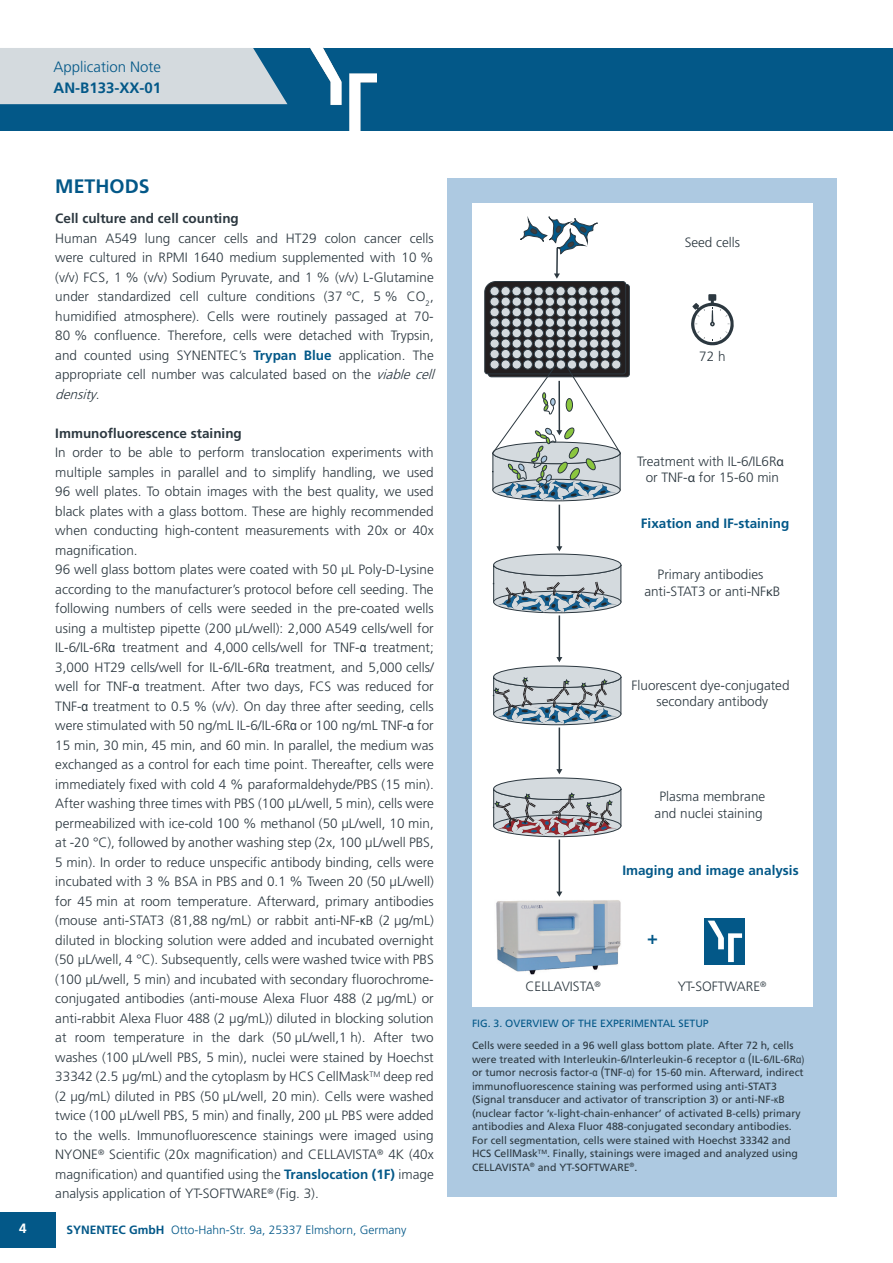
<style>
.page{position:relative;width:893px;height:1263px;background:#fff}
.page>*{position:absolute;margin:0;border:0;box-sizing:border-box;transform-origin:0 0}
.Synentec_Sub-Heading{font:700 19.5px "Frutiger LT Pro";color:#035888}
.t1{font:700 18px "Frutiger LT Pro";color:#035888}
.t2{font:300 15px "Frutiger LT Pro";color:#035888}
.t3{font:700 15px "Frutiger LT Pro";color:#035888}
.Synentec_Content{font:300 13.5px/19.5px "Frutiger LT Pro";color:#2c3840;text-align:center}
.Synentec_Content-2{font:700 13.5px "Frutiger LT Pro";color:#2c3840}
.t4{font:700 13.5px "Frutiger LT Pro";color:#035888}
.t5{font:700 13.5px "Frutiger LT Pro";color:#fff}
.t6{font:300 12px "Frutiger LT Pro";color:#035888}
.FigureCaptions{font:10.5px/13.5px "Frutiger LT Pro";color:#2c3840}
.t7{font:10.5px "Frutiger LT Pro";color:#035888}
.t8{font:300 7.8px "Frutiger LT Pro";color:#2c3840}
.s1{font-weight:700;color:#035888}
.s2{font-style:italic}
.s3{font-family:"Arial Narrow";font-weight:400}
.s4{font-weight:700}
.s5{font-family:"Myriad Pro";font-weight:400}
.s6{font-family:"Arial Narrow"}
.s7{font-family:"Arial Narrow";font-size:13.5px}
</style>
<div class="page">
<div style="left:0;top:1212px;width:55px;height:35px;background:#035888"></div>
<div style="left:0;top:48px;width:893px;height:82px;background:#035888"></div>
<div style="left:0;top:48px;width:287px;height:56px;background:#d4dade"></div>
<img style="left:310px;top:48px;width:67px;height:82px">
<div style="left:447px;top:178px;width:390px;height:1019px;background:#adc9e1"></div>
<div style="left:472px;top:203px;width:340px;height:803px;background:#fff"></div>
<hr style="left:559px;top:839px;width:1px;height:53px;background:#2c3840">
<svg style="left:556px;top:891px;width:6px;height:6px"></svg>
<hr style="left:559px;top:505px;width:1px;height:42px;background:#2c3840">
<svg style="left:556px;top:546px;width:6px;height:5px"></svg>
<hr style="left:559px;top:615px;width:1px;height:43px;background:#2c3840">
<svg style="left:556px;top:657px;width:6px;height:5px"></svg>
<div style="left:494px;top:554px;width:127px;height:22px;background:#d4dade;border-radius:50%"></div>
<div style="left:494px;top:554px;width:127px;height:22px;border:1px solid #2c3840;border-radius:50%"></div>
<svg style="left:494px;top:591px;width:127px;height:22px"></svg>
<img style="left:496px;top:602px;width:22px;height:7px">
<img style="left:516px;top:602px;width:5px;height:5px">
<img style="left:545px;top:606px;width:17px;height:6px">
<img style="left:521px;top:602px;width:24px;height:10px">
<img style="left:534px;top:602px;width:28px;height:4px">
<img style="left:562px;top:602px;width:25px;height:10px">
<img style="left:576px;top:602px;width:15px;height:6px">
<img style="left:591px;top:602px;width:26px;height:7px">
<svg style="left:493px;top:565px;width:128px;height:37px"></svg>
<div style="left:494px;top:666px;width:127px;height:21px;background:#d4dade;border-radius:50%"></div>
<div style="left:494px;top:666px;width:127px;height:22px;border:1px solid #2c3840;border-radius:50%"></div>
<svg style="left:494px;top:703px;width:127px;height:22px"></svg>
<img style="left:496px;top:714px;width:22px;height:7px">
<img style="left:516px;top:714px;width:5px;height:5px">
<img style="left:545px;top:718px;width:17px;height:6px">
<img style="left:521px;top:714px;width:24px;height:10px">
<img style="left:534px;top:714px;width:28px;height:4px">
<img style="left:562px;top:714px;width:25px;height:10px">
<img style="left:576px;top:714px;width:15px;height:6px">
<img style="left:591px;top:714px;width:26px;height:7px">
<svg style="left:493px;top:677px;width:128px;height:37px"></svg>
<div style="left:494px;top:778px;width:127px;height:21px;background:#d4dade;border-radius:50%"></div>
<div style="left:494px;top:778px;width:127px;height:22px;border:1px solid #2c3840;border-radius:50%"></div>
<div style="left:494px;top:815px;width:127px;height:22px;border:1px solid #2c3840;border-radius:50%"></div>
<img style="left:503px;top:832px;width:15px;height:1px">
<img style="left:545px;top:832px;width:19px;height:4px">
<img style="left:521px;top:832px;width:24px;height:4px">
<img style="left:562px;top:832px;width:25px;height:3px">
<img style="left:591px;top:832px;width:21px;height:1px">
<svg style="left:493px;top:788px;width:128px;height:44px"></svg>
<svg style="left:493px;top:479px;width:127px;height:22px"></svg>
<img style="left:496px;top:490px;width:22px;height:7px">
<img style="left:515px;top:490px;width:6px;height:5px">
<img style="left:544px;top:494px;width:17px;height:6px">
<img style="left:521px;top:490px;width:23px;height:10px">
<img style="left:534px;top:490px;width:27px;height:4px">
<img style="left:561px;top:490px;width:25px;height:10px">
<img style="left:575px;top:490px;width:15px;height:6px">
<img style="left:590px;top:490px;width:26px;height:7px">
<hr style="left:559px;top:727px;width:1px;height:43px;background:#2c3840">
<svg style="left:556px;top:769px;width:6px;height:5px"></svg>
<hr style="left:556px;top:248px;width:2px;height:26px;background:#2c3840">
<svg style="left:520px;top:216px;width:78px;height:38px"></svg>
<svg style="left:691px;top:294px;width:43px;height:51px"></svg>
<div style="left:704px;top:918px;width:41px;height:46px;background:#035888"></div>
<svg style="left:708px;top:921px;width:34px;height:41px"></svg>
<img style="left:496px;top:900px;width:125px;height:75px">
<svg style="left:485px;top:273px;width:145px;height:217px"></svg>
<p class="t2" style="left:54px;top:58px;width:109px">Application Note</p>
<p class="t3" style="left:54px;top:79px;width:109px">AN-B133-XX-01</p>
<p class="Synentec_Sub-Heading" style="left:55px;top:175px;width:96px">METHODS</p>
<p class="Synentec_Content-2" style="left:55px;top:210px;width:185px">Cell culture and cell counting</p>
<p class="Synentec_Content" style="left:55px;top:228px;width:384px;text-align:left">Human A549 lung cancer cells and HT29 colon cancer cells were cultured in RPMI 1640 medium supplemented with 10 % (v/v) FCS, 1 % (v/v) Sodium Pyruvate, and 1 % (v/v) L-Glutamine under standardized cell culture conditions (37 °C, 5 % CO<sub>2</sub>, humidified atmosphere). Cells were routinely passaged at 70- 80 % confluence. Therefore, cells were detached with Trypsin, and counted using SYNENTEC’s <span class="s1">Trypan Blue</span> application. The appropriate cell number was calculated based on the <span class="s2">viable cell density</span>.</p>
<p class="Synentec_Content-2" style="left:55px;top:425px;width:188px">Immunofluorescence staining</p>
<p class="Synentec_Content" style="left:55px;top:443px;width:380px;text-align:justify">In order to be able to perform translocation experiments with multiple samples in parallel and to simplify handling, we used 96 well plates. To obtain images with the best quality, we used black plates with a glass bottom. These are highly recommended when conducting high-content measurements with 20x or 40x magnification.</p>
<p class="Synentec_Content" style="left:55px;top:560px;width:380px;text-align:justify">96 well glass bottom plates were coated with 50 µL Poly-D-Lysine according to the manufacturer’s protocol before cell seeding. The following numbers of cells were seeded in the pre-coated wells using a multistep pipette (200 µL/well): 2,000 A549 cells/well for IL-6/IL-6R<span class="s3">α</span> treatment and 4,000 cells/well for TNF-<span class="s3">α</span> treatment; 3,000 HT29 cells/well for IL-6/IL-6R<span class="s3">α</span> treatment, and 5,000 cells/ well for TNF-<span class="s3">α</span> treatment. After two days, FCS was reduced for TNF-<span class="s3">α</span> treatment to 0.5 % (v/v). On day three after seeding, cells were stimulated with 50 ng/mL IL-6/IL-6R<span class="s3">α</span> or 100 ng/mL TNF-<span class="s3">α</span> for 15 min, 30 min, 45 min, and 60 min. In parallel, the medium was exchanged as a control for each time point. Thereafter, cells were immediately fixed with cold 4 % paraformaldehyde/PBS (15 min).<br>After washing three times with PBS (100 µL/well, 5 min), cells were permeabilized with ice-cold 100 % methanol (50 µL/well, 10 min, at -20 °C), followed by another washing step (2x, 100 µL/well PBS, 5 min). In order to reduce unspecific antibody binding, cells were incubated with 3 % BSA in PBS and 0.1 % Tween 20 (50 µL/well) for 45 min at room temperature. Afterward, primary antibodies (mouse anti-STAT3 (81,88 ng/mL) or rabbit anti-NF-<span class="s3">κ</span>B (2 µg/mL) diluted in blocking solution were added and incubated overnight (50 µL/well, 4 °C). Subsequently, cells were washed twice with PBS (100 µL/well, 5 min) and incubated with secondary fluorochrome&shy;conjugated antibodies (anti-mouse Alexa Fluor 488 (2 µg/mL) or anti-rabbit Alexa Fluor 488 (2 µg/mL)) diluted in blocking solution at room temperature in the dark (50 µL/well,1 h). After two washes (100 µL/well PBS, 5 min), nuclei were stained by Hoechst 33342 (2.5 µg/mL) and the cytoplasm by HCS CellMask<sup>TM</sup> deep red (2 µg/mL) diluted in PBS (50 µL/well, 20 min). Cells were washed twice (100 µL/well PBS, 5 min) and finally, 200 µL PBS were added to the wells. Immunofluorescence stainings were imaged using NYONE<sup>®</sup> Scientific (20x magnification) and CELLAVISTA<sup>®</sup> 4K (40x magnification) and quantified using the <span class="s1">Translocation (1F)</span> image analysis application of YT-SOFTWARE<sup>®</sup> (Fig. 3).</p>
<p class="t5" style="left:19px;top:1220px;width:9px">4</p>
<p class="t6" style="left:67px;top:1222px;width:341px"><span class="s4">SYNENTEC GmbH</span> Otto-Hahn-Str. 9a, 25337 Elmshorn, Germany</p>
<p class="Synentec_Content" style="left:685px;top:233px;width:57px">Seed cells</p>
<p class="Synentec_Content" style="left:699px;top:347px;width:28px">72 h</p>
<p class="Synentec_Content" style="left:637px;top:453px;width:148px;line-height:16.2px">Treatment with IL-6/IL6R<span class="s5">α </span>or TNF-<span class="s5">α</span> for 15-60 min</p>
<p class="t4" style="left:641px;top:515px;width:150px">Fixation and IF-staining</p>
<p class="Synentec_Content" style="left:644px;top:567px;width:138px;line-height:16.2px">Primary antibodies anti-STAT3 or anti-NF<span class="s5">κ</span>B</p>
<p class="Synentec_Content" style="left:631px;top:677px;width:160px;line-height:16.2px">Fluorescent dye-conjugated secondary antibody</p>
<p class="Synentec_Content" style="left:655px;top:789px;width:112px;line-height:16.2px">Plasma membrane and nuclei staining</p>
<p class="t4" style="left:622px;top:863px;width:178px">Imaging and image analysis</p>
<p class="t1" style="left:647px;top:927px;width:12px">+</p>
<p class="Synentec_Content" style="left:526px;top:977px;width:77px">CELLAVISTA<sup>®</sup></p>
<p class="t8" style="left:760px;top:979px;width:8px">®</p>
<p class="Synentec_Content" style="left:678px;top:977px;width:84px">YT-SOFTWARE</p>
<p class="t7" style="left:472px;top:1017px;width:238px">Fig . 3. OVERVIEW OF THE EXPERIMENTAL SETUP</p>
<p class="FigureCaptions" style="left:472px;top:1039px;width:334px">Cells were seeded in a 96 well glass bottom plate. After 72 h, cells were treated with Interleukin-6/Interleukin-6 receptor <span class="s6">α</span> <span class="s7">(</span>IL-6/IL-6R<span class="s6">α) </span>or tumor necrosis factor-<span class="s6">α</span> <span class="s7">(</span>TNF-<span class="s6">α)</span> for 15-60 min. Afterward, indirect immunofluorescence staining was performed using anti-STAT3 (Signal transducer and activator of transcription 3) or anti-NF-<span class="s6">κ</span>B (nuclear factor ‘<span class="s6">κ</span>-light-chain-enhancer’ of activated B-cells) primary antibodies and Alexa Fluor 488-conjugated secondary antibodies.<br>For cell segmentation, cells were stained with Hoechst 33342 and HCS CellMask<sup>TM</sup>. Finally, stainings were imaged and analyzed using CELLAVISTA<sup>®</sup> and YT-SOFTWARE<sup>®</sup>.</p>
</div>
